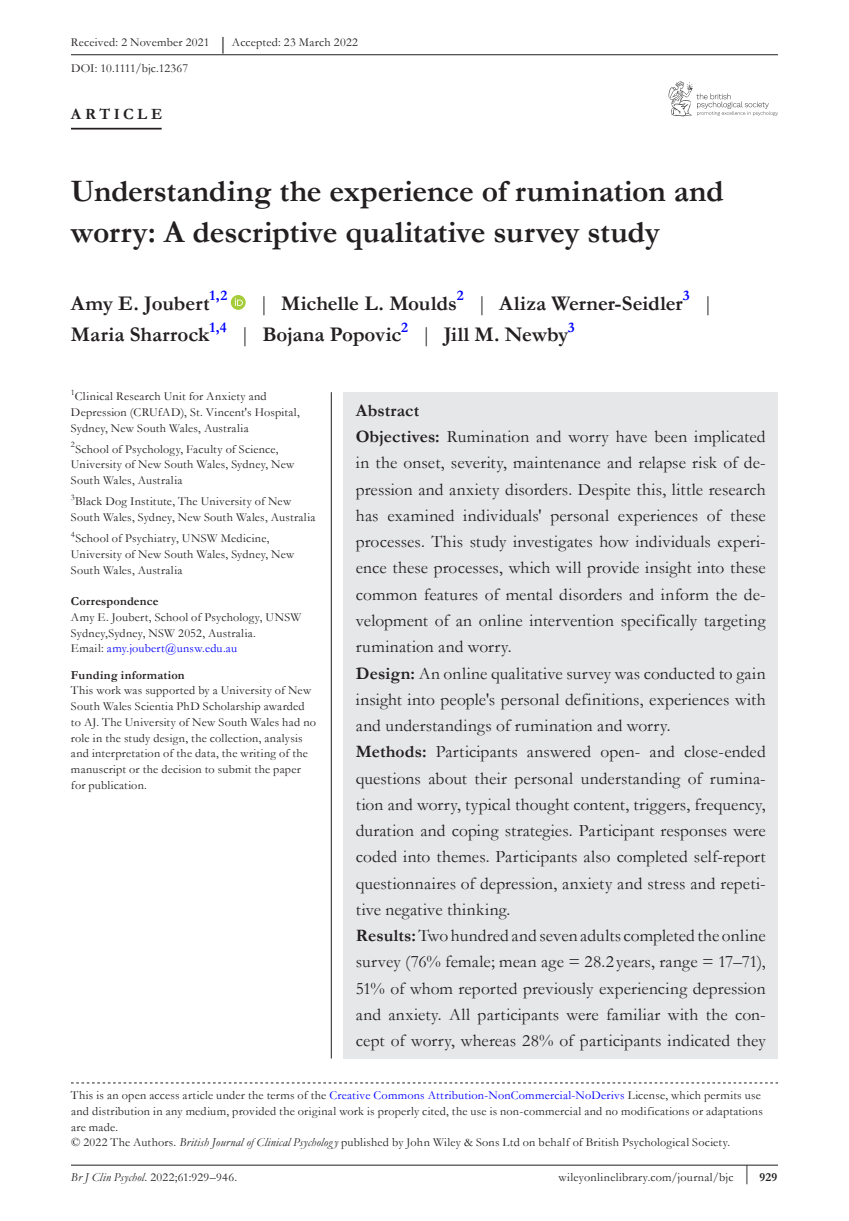
<style>
.page{position:relative;width:849px;height:1221px;background:#fff}
.page>*{position:absolute;margin:0;border:0;box-sizing:border-box;transform-origin:0 0}
.t1{font:700 31.5px/40.2px "Garamond";letter-spacing:-.005em;color:#231f20}
.t2{font:700 21px/31.5px "Garamond";color:#231f20}
.t3{font:17.5px/26.2px "Garamond";letter-spacing:.01em;color:#231f20}
.t4{font:700 15.75px "Garamond";letter-spacing:.22em;color:#231f20}
.t5{font:12.25px/15.8px "Garamond";letter-spacing:.02em;color:#231f20}
.t6{font:700 12.25px "Garamond";letter-spacing:.02em;color:#231f20}
.s1{font-size:18.38px}
.s2{font-weight:400}
.s3{color:#00f}
.s4{font-weight:700}
.s5{font-style:italic}
</style>
<div class="page">
<hr style="left:71px;top:1164px;width:706px;height:1px;background:#231f20">
<svg style="left:668px;top:82px;width:109px;height:34px"></svg>
<hr style="left:71px;top:128px;width:91px;height:1px;background:#231f20">
<div style="left:231px;top:295px;width:14px;height:15px;background:#a5cd39;border-radius:50%"></div>
<svg style="left:235px;top:298px;width:8px;height:8px"></svg>
<hr style="left:71px;top:54px;width:706px;height:1px;background:#231f20">
<svg style="left:71px;top:1082px;width:706px;height:1px"></svg>
<div style="left:343px;top:392px;width:434px;height:666px;background:#e6e7e9"></div>
<hr style="left:331px;top:392px;width:1px;height:666px;background:#231f20">
<p class="t5" style="left:71px;top:30px;width:288px;line-height:25.2px">Received: 2 November 2021 <span class="s1">|</span> Accepted: 23 March 2022<br>DOI: 10.1111/bjc.12367</p>
<p class="t4" style="left:71px;top:103px;width:93px">ARTICLE</p>
<h1 class="t1" style="left:71px;top:171px;width:654px">Understanding the experience of rumination and worry: A descriptive qualitative survey study</h1>
<h2 class="t2" style="left:71px;top:287px;width:158px">Amy E. Joubert<sup>1,2</sup></h2>
<h2 class="t2" style="left:71px;top:287px;width:643px;text-indent:188px"><span class="s2">|</span> Michelle L. Moulds<sup>2</sup> <span class="s2">|</span> Aliza Werner-Seidler<sup>3</sup> <span class="s2">|<br></span>Maria Sharrock<sup>1,4</sup> <span class="s2">|</span> Bojana Popovic<sup>2</sup> <span class="s2">|</span> Jill M. Newby<sup>3</sup></h2>
<p class="t5" style="left:71px;top:388px;width:230px"><sup>1</sup>Clinical Research Unit for Anxiety and<br>Depression (CRUfAD), St. Vincent's Hospital,<br>Sydney, New South Wales, Australia</p>
<p class="t5" style="left:71px;top:440px;width:225px"><sup>2</sup>School of Psychology, Faculty of Science,<br>University of New South Wales, Sydney, New<br>South Wales, Australia</p>
<p class="t5" style="left:71px;top:493px;width:246px"><sup>3</sup>Black Dog Institute, The University of New<br>South Wales, Sydney, New South Wales, Australia</p>
<p class="t5" style="left:71px;top:530px;width:225px"><sup>4</sup>School of Psychiatry, UNSW Medicine,<br>University of New South Wales, Sydney, New<br>South Wales, Australia</p>
<p class="t6" style="left:71px;top:593px;width:89px">Correspondence</p>
<p class="t5" style="left:71px;top:608px;width:232px">Amy E. Joubert, School of Psychology, UNSW<br>Sydney,Sydney, NSW 2052, Australia.<br>Email: <span class="s3">amy.joubert@unsw.edu.au</span></p>
<p class="t6" style="left:71px;top:666px;width:115px">Funding information</p>
<p class="t5" style="left:71px;top:682px;width:246px">This work was supported by a University of New South Wales Scientia PhD Scholarship awarded to AJ. The University of New South Wales had no role in the study design, the collection, analysis and interpretation of the data, the writing of the manuscript or the decision to submit the paper for publication.</p>
<p class="t3" style="left:356px;top:397px;width:411px"><span class="s4">Abstract<br>Objectives:</span> Rumination and worry have been implicated in the onset, severity, maintenance and relapse risk of de&shy;pression and anxiety disorders. Despite this, little research has examined individuals' personal experiences of these processes. This study investigates how individuals experi&shy;ence these processes, which will provide insight into these common features of mental disorders and inform the de&shy;velopment of an online intervention specifically targeting rumination and worry.<br><span class="s4">Design:</span> An online qualitative survey was conducted to gain insight into people's personal definitions, experiences with and understandings of rumination and worry.<br><span class="s4">Methods:</span> Participants answered open- and close-ended questions about their personal understanding of rumina&shy;tion and worry, typical thought content, triggers, frequency, duration and coping strategies. Participant responses were coded into themes. Participants also completed self-report questionnaires of depression, anxiety and stress and repeti&shy;tive negative thinking.<br><span class="s4">Results:</span> Two hundred and seven adults completed the online survey (76% female; mean age = 28.2 years, range = 17–71), 51% of whom reported previously experiencing depression and anxiety. All participants were familiar with the con&shy;cept of worry, whereas 28% of participants indicated they</p>
<p class="t5" style="left:71px;top:1086px;width:693px">This is an open access article under the terms of the <span class="s3">Creative Commons Attribution-NonCommercial-NoDerivs</span> License, which permits use and distribution in any medium, provided the original work is properly cited, the use is non-commercial and no modifications or adaptations are made.<br>© 2022 The Authors. <span class="s5">British Journal of Clinical Psycholog y</span> published by John Wiley &amp; Sons Ltd on behalf of British Psychological Society.</p>
<p class="t5" style="left:71px;top:1169px;width:168px"><span class="s5">Br J Clin Psychol</span>. 2022;61:929–946.</p>
<p class="t5" style="left:558px;top:1169px;width:220px">wileyonlinelibrary.com/journal/bjc <sup>|</sup> <span class="s4">929</span></p>
</div>
